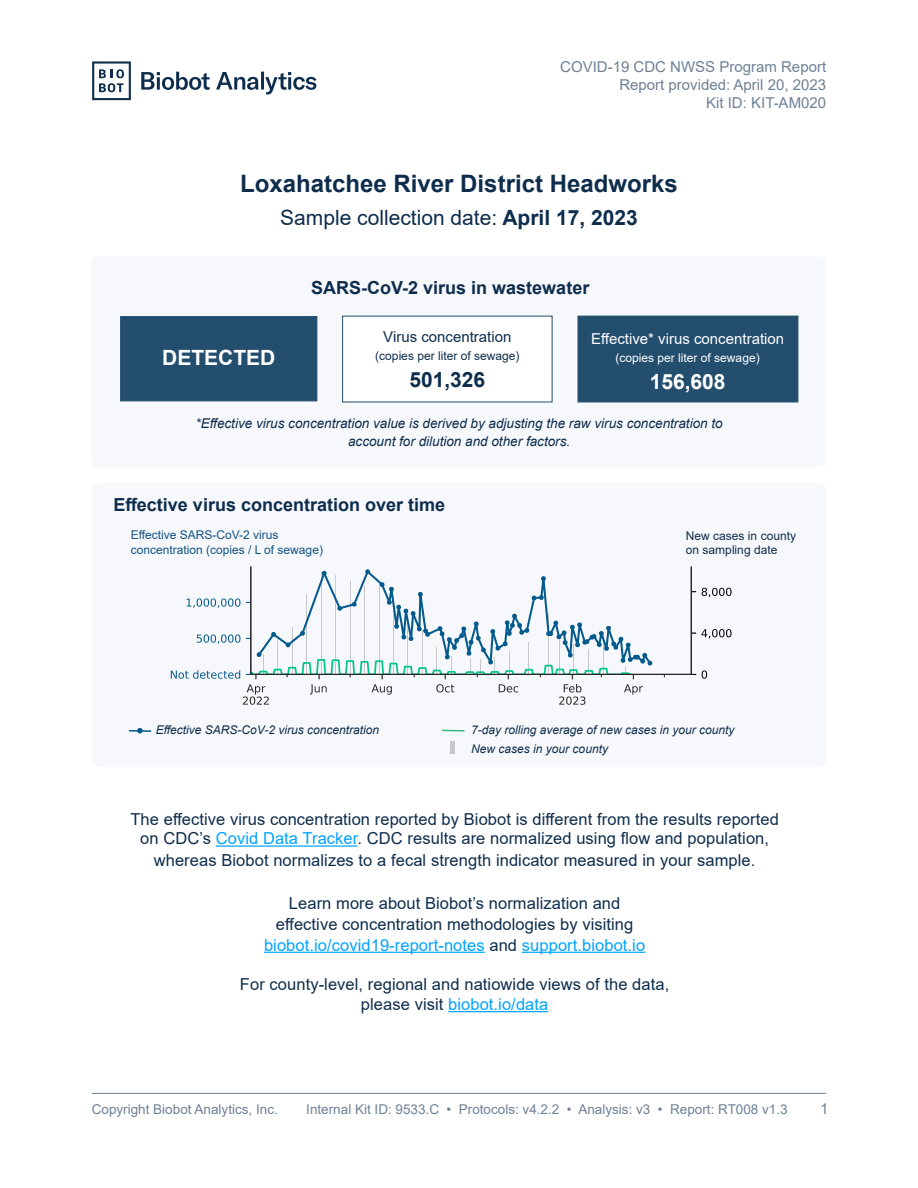
<style>
.page{position:relative;width:918px;height:1188px;background:#fff}
.page>*{position:absolute;margin:0;border:0;box-sizing:border-box;transform-origin:0 0}
.t1{font:700 24px "Arial";color:#0e2d4c}
.t2{font:21px "Arial";color:#0e2d4c}
.t3{font:700 21px "Arial";color:#fff}
.t4{font:700 21px "Arial";color:#0e2d4c}
.t5{font:700 18px "Arial";color:#0e2d4c}
.t6{font:16.5px/19.8px "Arial";letter-spacing:.005em;color:#0e2d4c;text-align:center}
.t7{font:15px/18px "Arial";color:#6f8195;text-align:right}
.t8{font:15px "Arial";color:#fff}
.t9{font:15px "Arial";color:#0e2d4c}
.t10{font:italic 13.5px/18px "Arial";color:#0e2d4c;text-align:center}
.t11{font:13.5px "Arial";color:#6f8195}
.t12{font:italic 12px "Arial";color:#0e2d4c}
.t13{font:12px/14.4px "Arial";color:#135383}
.t14{font:12px/14.4px "Arial";color:#0e2d4c}
.t15{font:12px "Arial";color:#fff}
.s1{font-weight:700}
.s2{color:#00a3fe}
</style>
<div class="page">
<hr style="left:92px;top:1093px;width:734px;height:1px;background:#6f8195">
<svg style="left:216px;top:72px;width:100px;height:23px"></svg>
<svg style="left:141px;top:72px;width:69px;height:18px"></svg>
<svg style="left:92px;top:61px;width:39px;height:39px"></svg>
<div style="left:92px;top:156px;width:734px;height:86px;border:1px solid #fff;border-radius:7px"></div>
<div style="left:91px;top:256px;width:735px;height:211px;background:#f7f8fc;border-radius:7px"></div>
<div style="left:92px;top:483px;width:734px;height:284px;background:#f7f8fc;border-radius:7px"></div>
<svg style="left:702px;top:670px;width:5px;height:9px"></svg>
<svg style="left:692px;top:629px;width:40px;height:9px"></svg>
<svg style="left:702px;top:588px;width:30px;height:9px"></svg>
<svg style="left:171px;top:568px;width:482px;height:137px"></svg>
<hr style="left:250px;top:567px;width:1px;height:107px;background:#262626">
<hr style="left:691px;top:567px;width:1px;height:107px;background:#262626">
<hr style="left:251px;top:674px;width:440px;height:1px;background:#262626">
<hr style="left:129px;top:730px;width:22px;height:2px;background:#005a8d">
<svg style="left:137px;top:728px;width:6px;height:5px"></svg>
<hr style="left:442px;top:730px;width:22px;height:2px;background:#3ab880">
<hr style="left:451px;top:742px;width:4px;height:12px;background:#c6c7ca">
<hr style="left:216px;top:845px;width:142px;height:2px;background:#00a3fe">
<hr style="left:264px;top:952px;width:221px;height:1px;background:#00a3fe">
<hr style="left:522px;top:952px;width:123px;height:1px;background:#00a3fe">
<hr style="left:448px;top:1011px;width:100px;height:1px;background:#00a3fe">
<div style="left:578px;top:316px;width:220px;height:86px;background:#234e6e"></div>
<div style="left:120px;top:316px;width:197px;height:85px;background:#234e6e"></div>
<div style="left:343px;top:316px;width:209px;height:86px;background:#fff"></div>
<p class="t7" style="left:560px;top:58px;width:267px">COVID-19 CDC NWSS Program Report<br>Report provided: April 20, 2023<br>Kit ID: KIT-AM020</p>
<h1 class="t1" style="left:240px;top:166px;width:439px">Loxahatchee River District Headworks</h1>
<p class="t2" style="left:280px;top:203px;width:359px">Sample collection date: <span class="s1">April 17, 2023</span></p>
<p class="t3" style="left:162px;top:343px;width:115px">DETECTED</p>
<p class="t5" style="left:311px;top:275px;width:280px">SARS-CoV-2 virus in wastewater</p>
<p class="t9" style="left:383px;top:326px;width:130px">Virus concentration</p>
<p class="t14" style="left:375px;top:349px;width:146px">(copies per liter of sewage)</p>
<p class="t4" style="left:409px;top:365px;width:77px">501,326</p>
<p class="t8" style="left:591px;top:328px;width:195px">Effective* virus concentration</p>
<p class="t15" style="left:616px;top:349px;width:146px">(copies per liter of sewage)</p>
<p class="t3" style="left:650px;top:366px;width:77px">156,608</p>
<p class="t10" style="left:196px;top:414px;width:529px">*Effective virus concentration value is derived by adjusting the raw virus concentration to account for dilution and other factors.</p>
<p class="t5" style="left:113px;top:491px;width:333px">Effective virus concentration over time</p>
<p class="t13" style="left:131px;top:528px;width:194px">Effective SARS-CoV-2 virus concentration (copies / L of sewage)</p>
<p class="t14" style="left:686px;top:528px;width:112px">New cases in county on sampling date</p>
<p class="t12" style="left:156px;top:723px;width:225px">Effective SARS-CoV-2 virus concentration</p>
<p class="t12" style="left:471px;top:722px;width:265px">7-day rolling average of new cases in your county</p>
<p class="t12" style="left:471px;top:741px;width:138px">New cases in your county</p>
<p class="t6" style="left:130px;top:809px;width:650px">The effective virus concentration reported by Biobot is different from the results reported on CDC’s <span class="s2">Covid Data Tracker</span>. CDC results are normalized using flow and population,</p>
<p class="t6" style="left:154px;top:850px;width:603px">whereas Biobot normalizes to a fecal strength indicator measured in your sample.</p>
<p class="t6" style="left:264px;top:892px;width:383px;line-height:21px">Learn more about Biobot’s normalization and effective concentration methodologies by visiting <span class="s2">biobot.io/covid19-report-notes</span> and <span class="s2">support.biobot.io</span></p>
<p class="t6" style="left:240px;top:974px;width:431px">For county-level, regional and natiowide views of the data, please visit <span class="s2">biobot.io/data</span></p>
<p class="t11" style="left:92px;top:1100px;width:188px">Copyright Biobot Analytics, Inc.</p>
<p class="t11" style="left:306px;top:1100px;width:483px">Internal Kit ID: 9533.C • Protocols: v4.2.2 • Analysis: v3 • Report: RT008 v1.3</p>
<p class="t7" style="left:820px;top:1100px;width:10px">1</p>
</div>
